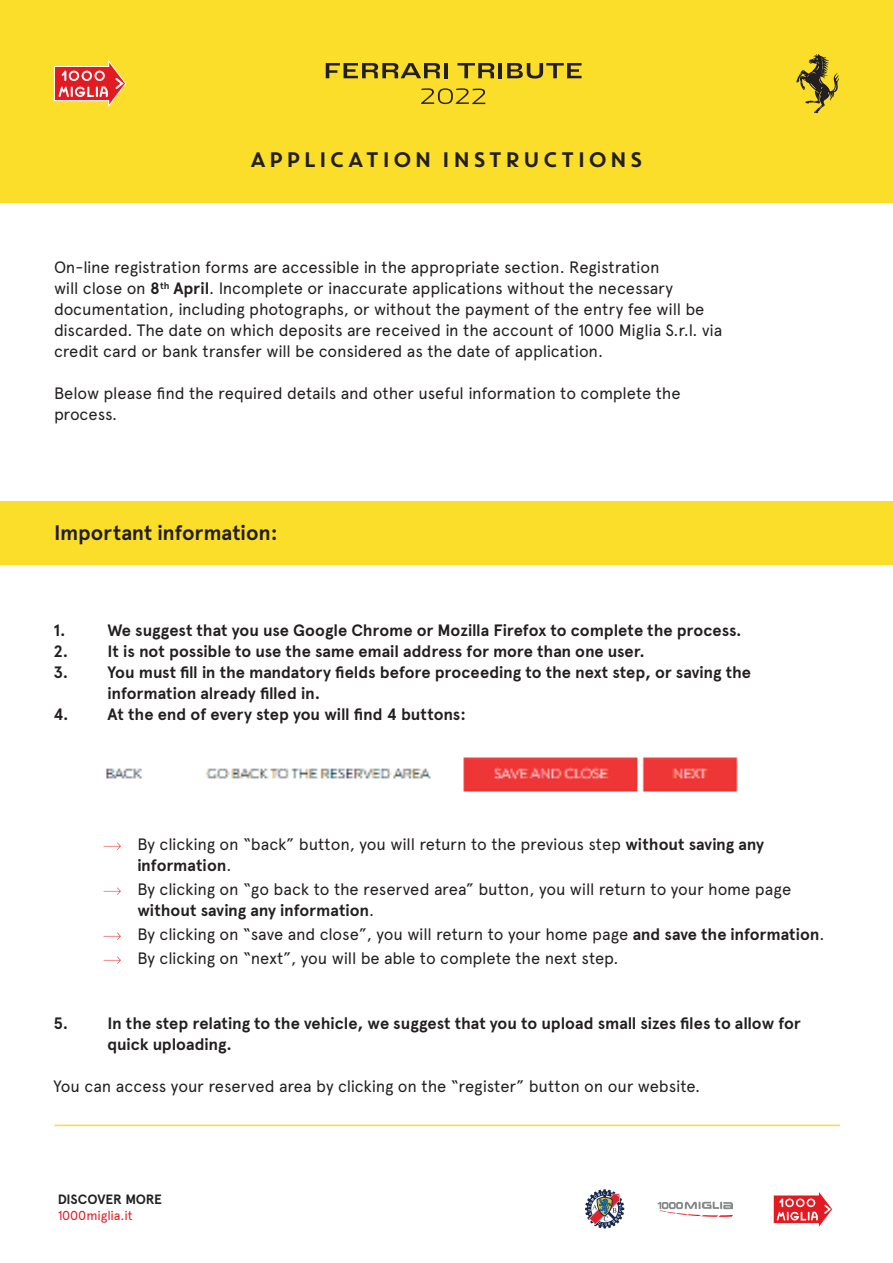
<style>
.page{position:relative;width:893px;height:1263px;background:#fff}
.page>*{position:absolute;margin:0;border:0;box-sizing:border-box;transform-origin:0 0}
.t1{font:21px "Core Circus";color:#231f20}
.t2{font:700 21px "Apercu Pro";letter-spacing:-.005em;color:#231f20}
.t3{font:16.5px/21px "Apercu Pro";letter-spacing:-.01em;color:#231f20}
.t4{font:700 16.5px/21px "Apercu Pro";letter-spacing:-.005em;color:#231f20}
.t5{font:700 13.5px "Apercu Pro";letter-spacing:-.015em;color:#231f20}
.t6{font:12.9px "Apercu Pro";letter-spacing:-.005em;color:#e21a21}
.s1{font-weight:700}
</style>
<div class="page">
<svg style="left:104px;top:842px;width:17px;height:8px"></svg>
<svg style="left:104px;top:887px;width:17px;height:8px"></svg>
<svg style="left:104px;top:932px;width:17px;height:8px"></svg>
<svg style="left:104px;top:956px;width:17px;height:8px"></svg>
<svg style="left:585px;top:1189px;width:40px;height:40px"></svg>
<svg style="left:773px;top:1192px;width:59px;height:35px"></svg>
<svg style="left:657px;top:1202px;width:76px;height:15px"></svg>
<hr style="left:54px;top:1125px;width:786px;height:1px;background:#fade29">
<div style="left:0;top:501px;width:893px;height:63px;background:#fade29"></div>
<div style="left:0;top:0;width:893px;height:202px;background:#fade29"></div>
<img style="left:106px;top:757px;width:632px;height:35px">
<svg style="left:54px;top:60px;width:72px;height:47px"></svg>
<svg style="left:796px;top:54px;width:43px;height:59px"></svg>
<svg style="left:326px;top:63px;width:114px;height:15px"></svg>
<hr style="left:444px;top:63px;width:4px;height:15px;background:#231f20">
<svg style="left:457px;top:63px;width:37px;height:15px"></svg>
<hr style="left:499px;top:63px;width:3px;height:15px;background:#231f20">
<svg style="left:507px;top:63px;width:74px;height:16px"></svg>
<svg style="left:421px;top:88px;width:64px;height:16px"></svg>
<p class="t1" style="left:249px;top:145px;width:397px">APPLICATION INSTRUCTIONS</p>
<p class="t3" style="left:54px;top:256px;width:670px">On-line registration forms are accessible in the appropriate section. Registration<br>will close on <span class="s1">8</span><sup>th</sup> <span class="s1">April</span>. Incomplete or inaccurate applications without the necessary documentation, including photographs, or without the payment of the entry fee will be discarded. The date on which deposits are received in the account of 1000 Miglia S.r.l. via credit card or bank transfer will be considered as the date of application.</p>
<p class="t3" style="left:54px;top:382px;width:628px">Below please find the required details and other useful information to complete the process.</p>
<p class="t2" style="left:54px;top:517px;width:226px">Important information:</p>
<p class="t4" style="left:54px;top:619px;width:13px">1.</p>
<p class="t4" style="left:108px;top:619px;width:636px">We suggest that you use Google Chrome or Mozilla Firefox to complete the process.</p>
<p class="t4" style="left:54px;top:640px;width:593px">2. It is not possible to use the same email address for more than one user.</p>
<p class="t4" style="left:108px;top:661px;width:645px;text-indent:-54px">3. You must fill in the mandatory fields before proceeding to the next step, or saving the information already filled in.</p>
<p class="t4" style="left:54px;top:703px;width:414px">4. At the end of every step you will find 4 buttons:</p>
<p class="t3" style="left:137px;top:832px;width:628px">By clicking on “back” button, you will return to the previous step <span class="s1">without saving any information</span>.</p>
<p class="t3" style="left:137px;top:877px;width:655px">By clicking on “go back to the reserved area” button, you will return to your home page <span class="s1">without saving any information</span>.</p>
<p class="t3" style="left:137px;top:921px;width:689px;line-height:24px">By clicking on “save and close”, you will return to your home page <span class="s1">and save the information</span>.<br>By clicking on “next”, you will be able to complete the next step.</p>
<p class="t4" style="left:108px;top:1012px;width:695px;text-indent:-54px">5. In the step relating to the vehicle, we suggest that you to upload small sizes files to allow for quick uploading.</p>
<p class="t3" style="left:54px;top:1074px;width:648px">You can access your reserved area by clicking on the “register” button on our website.</p>
<p class="t5" style="left:58px;top:1189px;width:106px">DISCOVER MORE</p>
<p class="t6" style="left:58px;top:1206px;width:77px">1000miglia.it</p>
</div>
